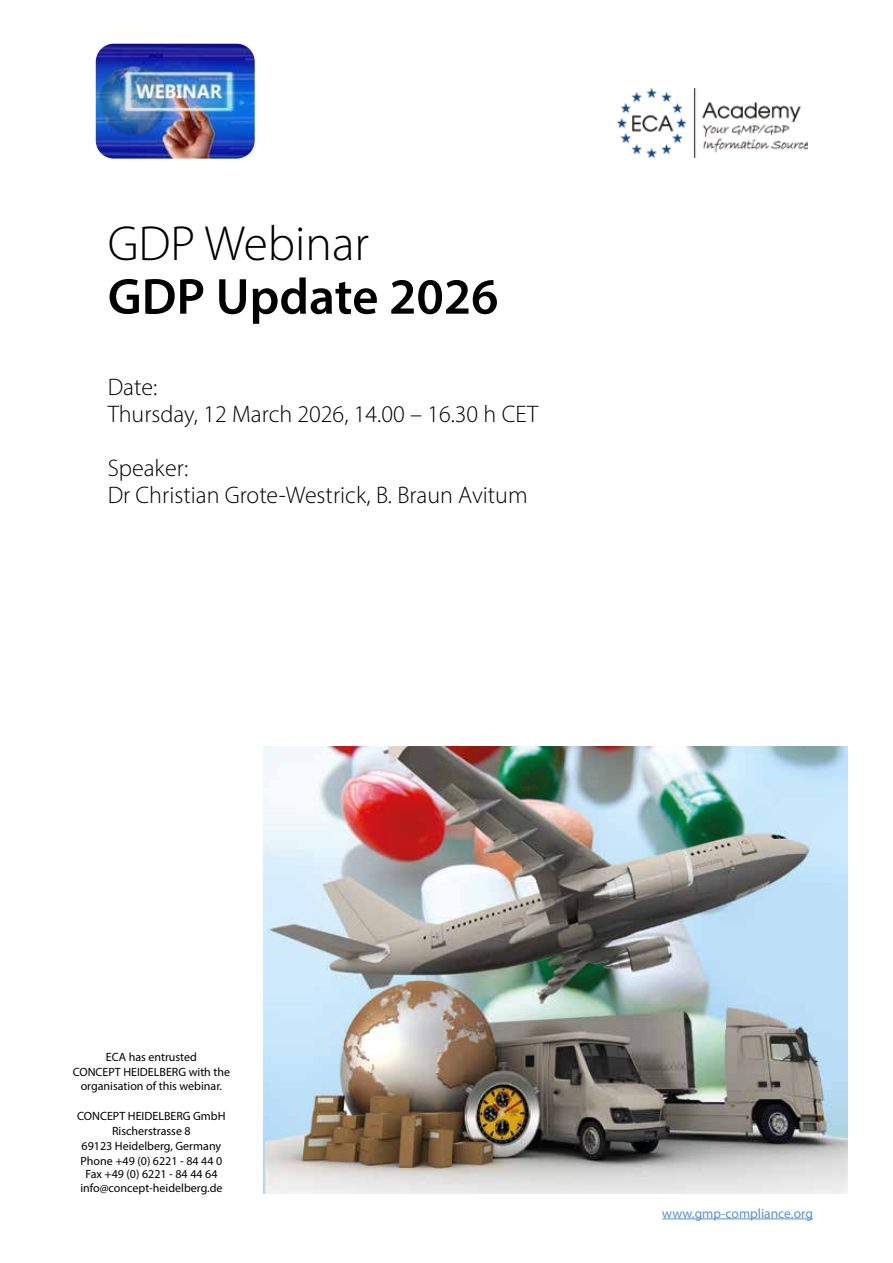
<style>
.page{position:relative;width:893px;height:1263px;background:#fff}
.page>*{position:absolute;margin:0;border:0;box-sizing:border-box;transform-origin:0 0}
.t1{font:600 51px "Myriad Pro";color:#000}
.t2{font:300 49.5px "Myriad Pro";color:#000}
.t3{font:300 24px/27px "Myriad Pro";color:#000}
.t4{font:13.5px "Myriad Pro";color:#5692ce}
.t5{font:12px/15px "Myriad Pro";color:#000;text-align:center}
</style>
<div class="page">
<img style="left:96px;top:44px;width:159px;height:115px">
<hr style="left:662px;top:1218px;width:151px;height:1px;background:#5692ce">
<img style="left:264px;top:747px;width:583px;height:447px">
<img style="left:618px;top:88px;width:189px;height:69px">
<h2 class="t2" style="left:108px;top:213px;width:263px">GDP Webinar</h2>
<h1 class="t1" style="left:108px;top:264px;width:392px">GDP Update 2026</h1>
<h3 class="t3" style="left:108px;top:373px;width:432px">Date:<br>Thursday, 12 March 2026, 14.00 – 16.30 h CET</h3>
<h3 class="t3" style="left:108px;top:454px;width:421px">Speaker:<br>Dr Christian Grote-Westrick, B. Braun Avitum</h3>
<p class="t5" style="left:73px;top:1050px;width:159px;line-height:14.4px">ECA has entrusted<br>CONCEPT HEIDELBERG with the organisation of this webinar.</p>
<p class="t5" style="left:77px;top:1108px;width:150px">CONCEPT HEIDELBERG GmbH<br>Rischerstrasse 8<br>69123 Heidelberg, Germany<br>Phone +49 (0) 6221 - 84 44 0</p>
<p class="t5" style="left:80px;top:1167px;width:144px;line-height:13.5px">Fax +49 (0) 6221 - 84 44 64 info@concept-heidelberg.de</p>
<p class="t4" style="left:662px;top:1205px;width:152px">www.gmp-compliance.org</p>
</div>
